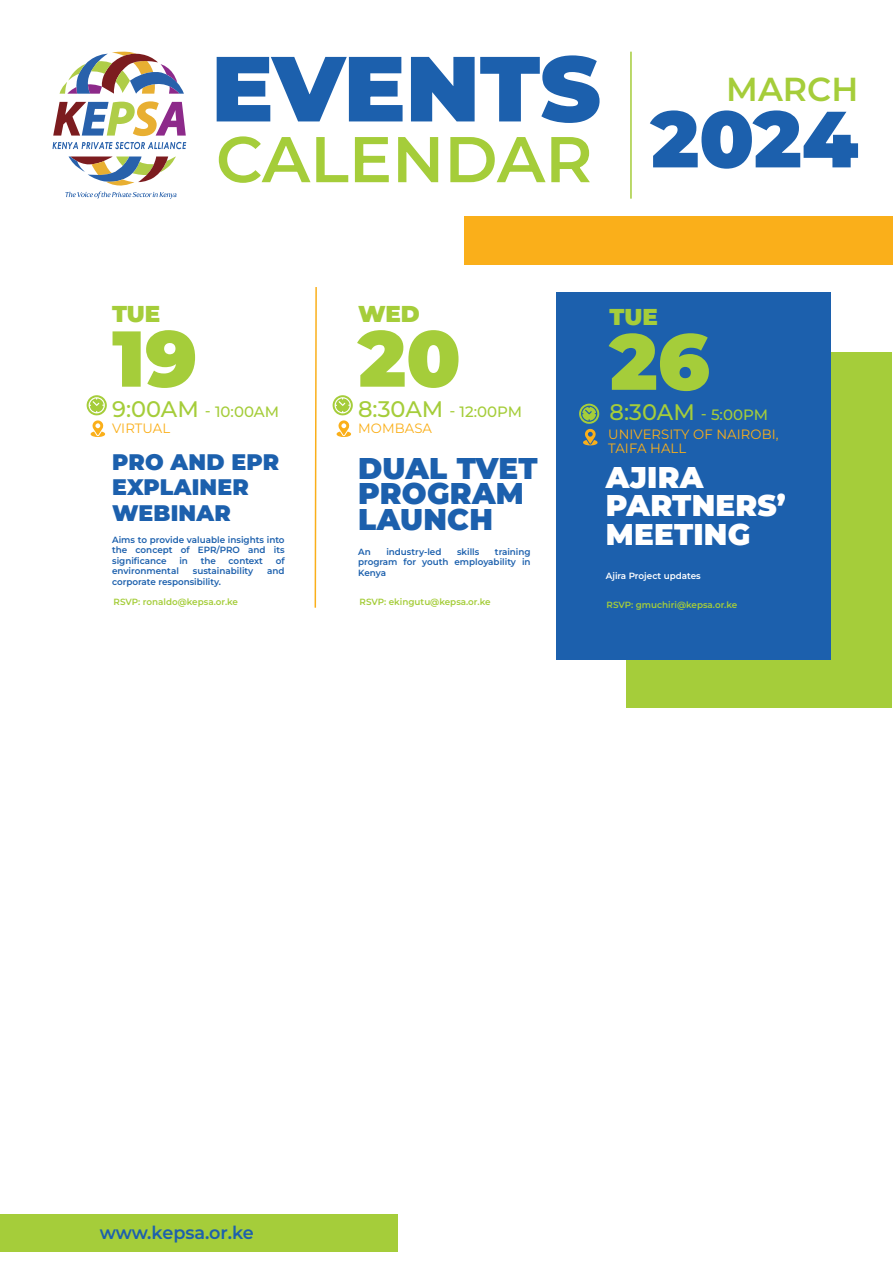
<style>
.page{position:relative;width:893px;height:1263px;background:#fff}
.page>*{position:absolute;margin:0;border:0;box-sizing:border-box;transform-origin:0 0}
.t1{font:900 92.25px "Montserrat";color:#1c60ad}
.t2{font:900 79.5px "Montserrat";color:#1c60ad}
.t3{font:900 78.9px "Montserrat";color:#a5cd3a}
.t4{font:100 64.5px "Montserrat";color:#a5cd3a}
.t5{font:600 33.3px "Montserrat";color:#a5cd3a}
.t6{font:900 30px/28.5px "Montserrat";letter-spacing:.01em;color:#fff}
.t7{font:900 30px/25.5px "Montserrat";letter-spacing:.01em;color:#1c60ad}
.t8{font:900 22.95px "Montserrat";letter-spacing:-.005em;color:#a5cd3a}
.t9{font:900 22.5px/25.5px "Montserrat";letter-spacing:.01em;color:#1c60ad}
.t10{font:100 18px "Montserrat";letter-spacing:-.005em;color:#1c60ad}
.t11{font:500 15px "Montserrat";color:#a5cd3a}
.t12{font:100 13.5px/13.5px "Montserrat";letter-spacing:.01em;color:#faaf1a}
.t13{font:100 9px/10.5px "Montserrat";color:#1c60ad;text-align:justify}
.t14{font:100 9px "Montserrat";color:#a5cd3a}
.t15{font:100 9px "Montserrat";color:#fff}
.s1{font-size:22.5px}
</style>
<div class="page">
<div style="left:626px;top:352px;width:266px;height:356px;background:#a5cd3a"></div>
<div style="left:556px;top:292px;width:275px;height:367px;background:#1c60ad"></div>
<svg style="left:87px;top:395px;width:20px;height:42px"></svg>
<div style="left:464px;top:217px;width:429px;height:48px;background:#faaf1a"></div>
<div style="left:0;top:1214px;width:398px;height:37px;background:#a5cd3a"></div>
<hr style="left:630px;top:52px;width:2px;height:147px;background:#a5cd3a">
<svg style="left:579px;top:404px;width:20px;height:41px"></svg>
<svg style="left:53px;top:101px;width:133px;height:35px"></svg>
<svg style="left:60px;top:52px;width:124px;height:42px"></svg>
<svg style="left:65px;top:156px;width:112px;height:43px"></svg>
<svg style="left:52px;top:142px;width:134px;height:7px"></svg>
<svg style="left:333px;top:395px;width:20px;height:42px"></svg>
<svg style="left:314px;top:287px;width:3px;height:321px"></svg>
<h1 class="t1" style="left:211px;top:27px;width:391px">EVENTS</h1>
<h3 class="t4" style="left:216px;top:116px;width:378px">CALENDAR</h3>
<h3 class="t5" style="left:726px;top:67px;width:134px">MARCH</h3>
<h2 class="t2" style="left:651px;top:86px;width:209px">2024</h2>
<h3 class="t8" style="left:112px;top:299px;width:50px">TUE</h3>
<h3 class="t3" style="left:112px;top:306px;width:87px">19</h3>
<h3 class="t11" style="left:112px;top:402px;width:169px"><span class="s1">9:00AM</span> - 10:00AM</h3>
<h3 class="t12" style="left:112px;top:421px;width:59px">VIRTUAL</h3>
<h3 class="t9" style="left:112px;top:449px;width:169px">PRO AND EPR<br>EXPLAINER<br>WEBINAR</h3>
<p class="t13" style="left:112px;top:534px;width:174px">Aims to provide valuable insights into the concept of EPR/PRO and its significance</p>
<p class="t13" style="left:179px;top:555px;width:10px">in</p>
<p class="t13" style="left:201px;top:555px;width:17px">the</p>
<p class="t13" style="left:229px;top:555px;width:36px">context</p>
<p class="t13" style="left:276px;top:555px;width:10px">of</p>
<p class="t13" style="left:112px;top:566px;width:68px">environmental</p>
<p class="t13" style="left:193px;top:566px;width:62px">sustainability</p>
<p class="t13" style="left:267px;top:566px;width:19px">and</p>
<p class="t13" style="left:112px;top:576px;width:110px">corporate responsibility.</p>
<p class="t14" style="left:114px;top:595px;width:126px">RSVP: ronaldo@kepsa.or.ke</p>
<h3 class="t8" style="left:358px;top:299px;width:63px">WED</h3>
<h3 class="t3" style="left:358px;top:306px;width:104px">20</h3>
<h3 class="t11" style="left:358px;top:402px;width:165px"><span class="s1">8:30AM</span> - 12:00PM</h3>
<h3 class="t12" style="left:358px;top:421px;width:75px">MOMBASA</h3>
<h3 class="t7" style="left:358px;top:454px;width:181px">DUAL TVET<br>PROGRAM<br>LAUNCH</h3>
<p class="t13" style="left:358px;top:546px;width:14px">An</p>
<p class="t13" style="left:386px;top:546px;width:57px">industry-led</p>
<p class="t13" style="left:457px;top:546px;width:24px">skills</p>
<p class="t13" style="left:358px;top:546px;width:174px;text-indent:137px">training program for youth employability in Kenya</p>
<p class="t14" style="left:360px;top:595px;width:132px">RSVP: ekingutu@kepsa.or.ke</p>
<h3 class="t8" style="left:610px;top:302px;width:50px">TUE</h3>
<h3 class="t3" style="left:610px;top:309px;width:102px">26</h3>
<h3 class="t11" style="left:610px;top:405px;width:160px"><span class="s1">8:30AM</span> - 5:00PM</h3>
<h3 class="t12" style="left:608px;top:427px;width:172px">UNIVERSITY OF NAIROBI,<br>TAIFA HALL</h3>
<h3 class="t6" style="left:606px;top:462px;width:181px">AJIRA<br>PARTNERS’<br>MEETING</h3>
<p class="t15" style="left:606px;top:570px;width:96px">Ajira Project updates</p>
<p class="t14" style="left:607px;top:598px;width:132px">RSVP: gmuchiri@kepsa.or.ke</p>
<h3 class="t10" style="left:100px;top:1220px;width:156px">www.kepsa.or.ke</h3>
</div>
